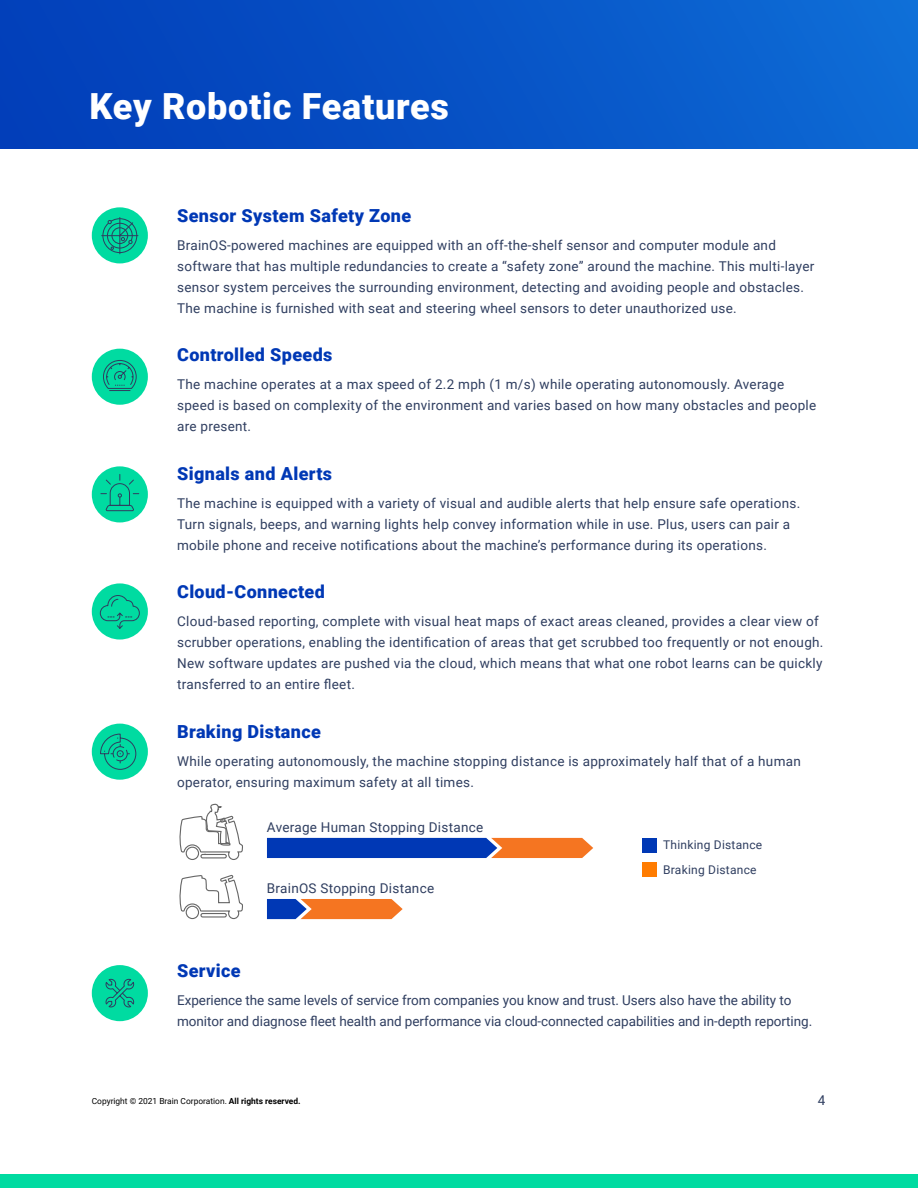
<style>
.page{position:relative;width:918px;height:1188px;background:#fff}
.page>*{position:absolute;margin:0;border:0;box-sizing:border-box;transform-origin:0 0}
.t1{font:900 36px "Roboto";letter-spacing:.02em;color:#fff}
.t2{font:900 18px "Roboto";letter-spacing:.02em;color:#0038b5}
.t3{font:13.5px/21px "Roboto";letter-spacing:.02em;color:#2f3e60}
.t4{font:13.5px/21px "Roboto";letter-spacing:-.005em;color:#2f3e60}
.t5{font:12px/25.5px "Roboto";letter-spacing:.02em;color:#2f3e60}
.t6{font:8.4px "Roboto";color:#000}
.s1{font-weight:700}
</style>
<div class="page">
<div style="left:92px;top:207px;width:56px;height:56px;background:#00dba1;border-radius:50%"></div>
<div style="left:0;top:1175px;width:918px;height:13px;background:#00dba1"></div>
<div style="left:0;top:0;width:918px;height:148px;background:linear-gradient(to right,#013cb7,#0d6bd5)"></div>
<svg style="left:179px;top:803px;width:64px;height:117px"></svg>
<div style="left:200px;top:913px;width:27px;height:5px;border:1px solid #666;border-radius:2px"></div>
<svg style="left:267px;top:838px;width:326px;height:20px;background:#4c4f8e"></svg>
<svg style="left:267px;top:899px;width:136px;height:20px;background:#b87057"></svg>
<div style="left:642px;top:838px;width:14px;height:14px;background:#0038b5"></div>
<div style="left:642px;top:862px;width:14px;height:15px;background:#ff7c00"></div>
<div style="left:92px;top:466px;width:56px;height:56px;background:#00dba1;border-radius:50%"></div>
<svg style="left:100px;top:474px;width:40px;height:38px"></svg>
<div style="left:92px;top:583px;width:56px;height:57px;background:#00dba1;border-radius:50%"></div>
<svg style="left:99px;top:595px;width:41px;height:34px"></svg>
<svg style="left:101px;top:217px;width:38px;height:38px"></svg>
<div style="left:92px;top:965px;width:56px;height:56px;background:#00dba1;border-radius:50%"></div>
<svg style="left:105px;top:978px;width:30px;height:30px"></svg>
<div style="left:92px;top:349px;width:56px;height:56px;background:#00dba1;border-radius:50%"></div>
<svg style="left:103px;top:360px;width:34px;height:31px"></svg>
<div style="left:92px;top:724px;width:56px;height:56px;background:#00dba1;border-radius:50%"></div>
<svg style="left:100px;top:733px;width:37px;height:37px"></svg>
<h1 class="t1" style="left:90px;top:81px;width:361px">Key Robotic Features</h1>
<h2 class="t2" style="left:177px;top:203px;width:235px">Sensor System Safety Zone</h2>
<p class="t3" style="left:177px;top:234px;width:639px">BrainOS-powered machines are equipped with an off-the-shelf sensor and computer module and software that has multiple redundancies to create a “safety zone” around the machine. This multi-layer sensor system perceives the surrounding environment, detecting and avoiding people and obstacles.<br>The machine is furnished with seat and steering wheel sensors to deter unauthorized use.</p>
<h2 class="t2" style="left:177px;top:342px;width:157px">Controlled Speeds</h2>
<p class="t3" style="left:177px;top:373px;width:641px">The machine operates at a max speed of 2.2 mph (1 m/s) while operating autonomously. Average speed is based on complexity of the environment and varies based on how many obstacles and people are present.</p>
<h2 class="t2" style="left:177px;top:461px;width:157px">Signals and Alerts</h2>
<p class="t3" style="left:177px;top:492px;width:625px">The machine is equipped with a variety of visual and audible alerts that help ensure safe operations.<br>Turn signals, beeps, and warning lights help convey information while in use. Plus, users can pair a mobile phone and receive notifications about the machine’s performance during its operations.</p>
<h2 class="t2" style="left:177px;top:579px;width:149px">Cloud-Connected</h2>
<p class="t3" style="left:177px;top:610px;width:648px">Cloud-based reporting, complete with visual heat maps of exact areas cleaned, provides a clear view of scrubber operations, enabling the identification of areas that get scrubbed too frequently or not enough.<br>New software updates are pushed via the cloud, which means that what one robot learns can be quickly transferred to an entire fleet.</p>
<h2 class="t2" style="left:177px;top:719px;width:145px">Braking Distance</h2>
<p class="t3" style="left:177px;top:750px;width:625px">While operating autonomously, the machine stopping distance is approximately half that of a human operator, ensuring maximum safety at all times.</p>
<p class="t3" style="left:267px;top:816px;width:218px">Average Human Stopping Distance</p>
<p class="t3" style="left:267px;top:877px;width:169px">BrainOS Stopping Distance</p>
<p class="t5" style="left:663px;top:831px;width:101px">Thinking Distance<br>Braking Distance</p>
<h2 class="t2" style="left:177px;top:958px;width:65px">Service</h2>
<p class="t4" style="left:177px;top:989px;width:637px">Experience the same levels of service from companies you know and trust. Users also have the ability to monitor and diagnose fleet health and performance via cloud-connected capabilities and in-depth reporting.</p>
<p class="t6" style="left:92px;top:1095px;width:210px">Copyright © 2021 Brain Corporation. <span class="s1">All rights reserved.</span></p>
<p class="t3" style="left:818px;top:1089px;width:9px">4</p>
</div>
